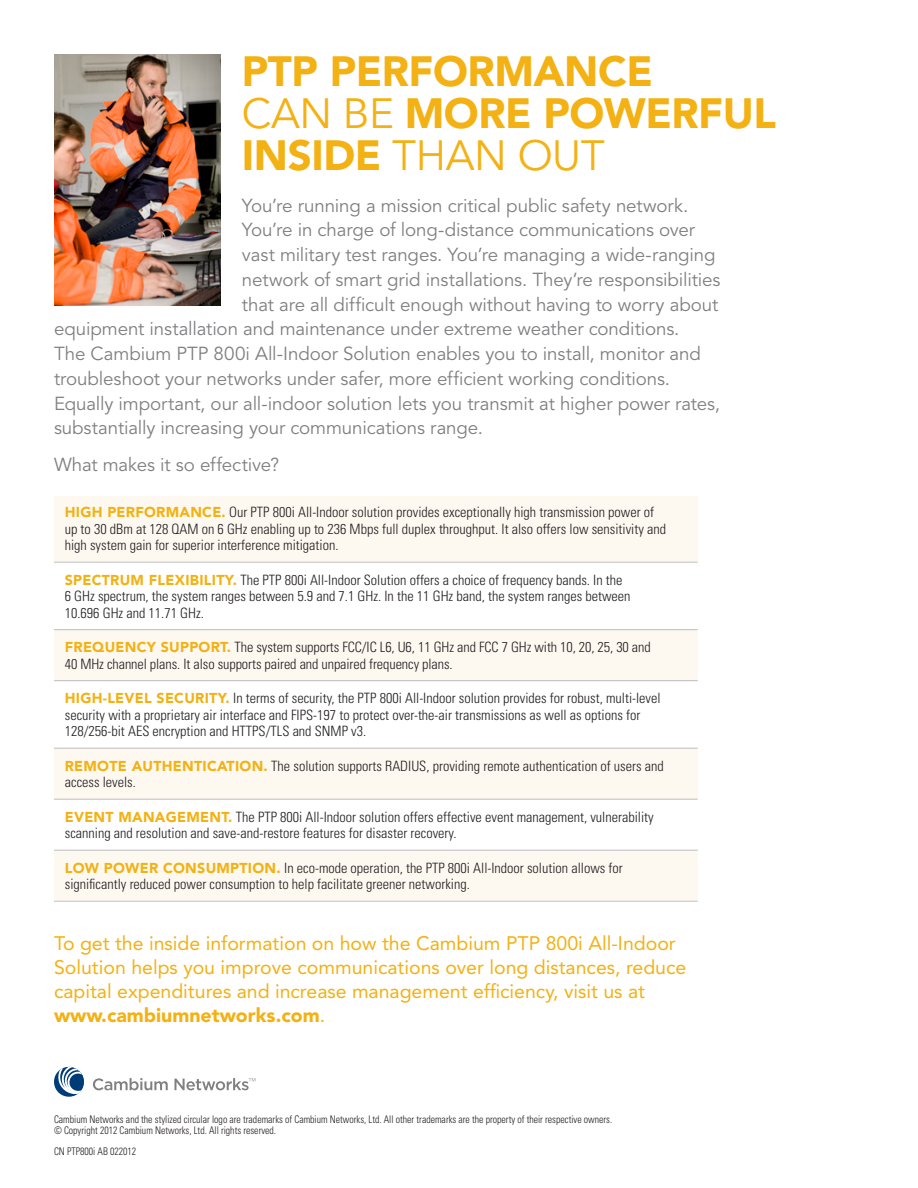
<style>
.page{position:relative;width:918px;height:1188px;background:#fff}
.page>*{position:absolute;margin:0;border:0;box-sizing:border-box;transform-origin:0 0}
.t1{font:900 42px/42px "Avenir LT Std";letter-spacing:-.01em;color:#f3b113}
.t2{font:19.5px/24px "Avenir LT Std";color:#f3b113}
.t3{font:18.75px "Avenir LT Std";letter-spacing:-.005em;color:#808083}
.t4{font:300 condensed 14.25px/16.5px "Univers";color:#231f20}
.t5{font:300 condensed 10.5px "Univers";color:#231f20;scale:.94 1}
.s1{font-weight:400}
.s2{font-family:"Avenir LT Std";font-weight:900;font-stretch:normal;color:#f3b113}
.s3{font-weight:900}
</style>
<div class="page">
<div style="left:54px;top:851px;width:644px;height:49px;background:#fdf9f1"></div>
<div style="left:54px;top:748px;width:644px;height:51px;background:#fdf9f1"></div>
<div style="left:54px;top:630px;width:644px;height:51px;background:#fdf9f1"></div>
<div style="left:54px;top:496px;width:644px;height:65px;background:#fdf9f1"></div>
<hr style="left:54px;top:562px;width:644px;height:1px;background:#bcbbbf">
<hr style="left:54px;top:629px;width:644px;height:1px;background:#bcbbbf">
<hr style="left:54px;top:680px;width:644px;height:1px;background:#bcbbbf">
<hr style="left:54px;top:748px;width:644px;height:1px;background:#bcbbbf">
<hr style="left:54px;top:799px;width:644px;height:1px;background:#bcbbbf">
<hr style="left:54px;top:850px;width:644px;height:1px;background:#bcbbbf">
<hr style="left:54px;top:901px;width:644px;height:1px;background:#bcbbbf">
<img style="left:54px;top:54px;width:166px;height:252px">
<svg style="left:93px;top:1078px;width:75px;height:12px"></svg>
<svg style="left:54px;top:1066px;width:30px;height:31px"></svg>
<svg style="left:174px;top:1078px;width:81px;height:12px"></svg>
<p class="t1" style="left:242px;top:50px;width:536px">PTP PERFORMANCE<br><span class="s1">CAN BE</span> MORE POWERFUL<br>INSIDE <span class="s1">THAN OUT</span></p>
<p class="t3" style="left:242px;top:194px;width:448px">You’re running a mission critical public safety network.</p>
<p class="t3" style="left:242px;top:219px;width:455px">You’re in charge of long-distance communications over</p>
<p class="t3" style="left:242px;top:244px;width:475px">vast military test ranges. You’re managing a wide-ranging</p>
<p class="t3" style="left:242px;top:269px;width:480px">network of smart grid installations. They’re responsibilities</p>
<p class="t3" style="left:242px;top:293px;width:478px">that are all difficult enough without having to worry about</p>
<p class="t3" style="left:54px;top:318px;width:627px">equipment installation and maintenance under extreme weather conditions.</p>
<p class="t3" style="left:54px;top:343px;width:649px">The Cambium PTP 800i All-Indoor Solution enables you to install, monitor and</p>
<p class="t3" style="left:54px;top:368px;width:618px">troubleshoot your networks under safer, more efficient working conditions.</p>
<p class="t3" style="left:54px;top:392px;width:668px">Equally important, our all-indoor solution lets you transmit at higher power rates,</p>
<p class="t3" style="left:54px;top:417px;width:430px">substantially increasing your communications range.</p>
<p class="t3" style="left:54px;top:454px;width:227px">What makes it so effective?</p>
<p class="t4" style="left:65px;top:504px;width:603px"><span class="s2">HIGH PERFORMANCE.</span> Our PTP 800i All-Indoor solution provides exceptionally high transmission power of up to 30 dBm at 128 QAM on 6 GHz enabling up to 236 Mbps full duplex throughput. It also offers low sensitivity and high system gain for superior interference mitigation.</p>
<p class="t4" style="left:65px;top:571px;width:567px"><span class="s2">SPECTRUM FLEXIBILITY.</span> The PTP 800i All-Indoor Solution offers a choice of frequency bands. In the<br>6 GHz spectrum, the system ranges between 5.9 and 7.1 GHz. In the 11 GHz band, the system ranges between<br>10.696 GHz and 11.71 GHz.</p>
<p class="t4" style="left:65px;top:639px;width:588px"><span class="s2">FREQUENCY SUPPORT.</span> The system supports FCC/IC L6, U6, 11 GHz and FCC 7 GHz with 10, 20, 25, 30 and<br>40 MHz channel plans. It also supports paired and unpaired frequency plans.</p>
<p class="t4" style="left:65px;top:690px;width:597px"><span class="s2">HIGH-LEVEL SECURITY.</span> In terms of security, the PTP 800i All-Indoor solution provides for robust, multi-level security with a proprietary air interface and FIPS-197 to protect over-the-air transmissions as well as options for<br>128/256-bit AES encryption and HTTPS/TLS and SNMP v3.</p>
<p class="t4" style="left:65px;top:757px;width:600px"><span class="s2">REMOTE AUTHENTICATION.</span> The solution supports RADIUS, providing remote authentication of users and access levels.</p>
<p class="t4" style="left:65px;top:808px;width:590px"><span class="s2">EVENT MANAGEMENT.</span> The PTP 800i All-Indoor solution offers effective event management, vulnerability scanning and resolution and save-and-restore features for disaster recovery.</p>
<p class="t4" style="left:65px;top:859px;width:560px"><span class="s2">LOW POWER CONSUMPTION.</span> In eco-mode operation, the PTP 800i All-Indoor solution allows for significantly reduced power consumption to help facilitate greener networking.</p>
<p class="t2" style="left:54px;top:931px;width:634px">To get the inside information on how the Cambium PTP 800i All-Indoor Solution helps you improve communications over long distances, reduce capital expenditures and increase management efficiency, visit us at <span class="s3">www.cambiumnetworks.com</span>.</p>
<p class="t5" style="left:54px;top:1113px;width:595px">Cambium Networks and the stylized circular logo are trademarks of Cambium Networks, Ltd. All other trademarks are the property of their respective owners.</p>
<p class="t5" style="left:54px;top:1124px;width:238px">© Copyright 2012 Cambium Networks, Ltd. All rights reserved.</p>
<p class="t5" style="left:54px;top:1145px;width:89px">CN PTP800i AB 022012</p>
</div>
